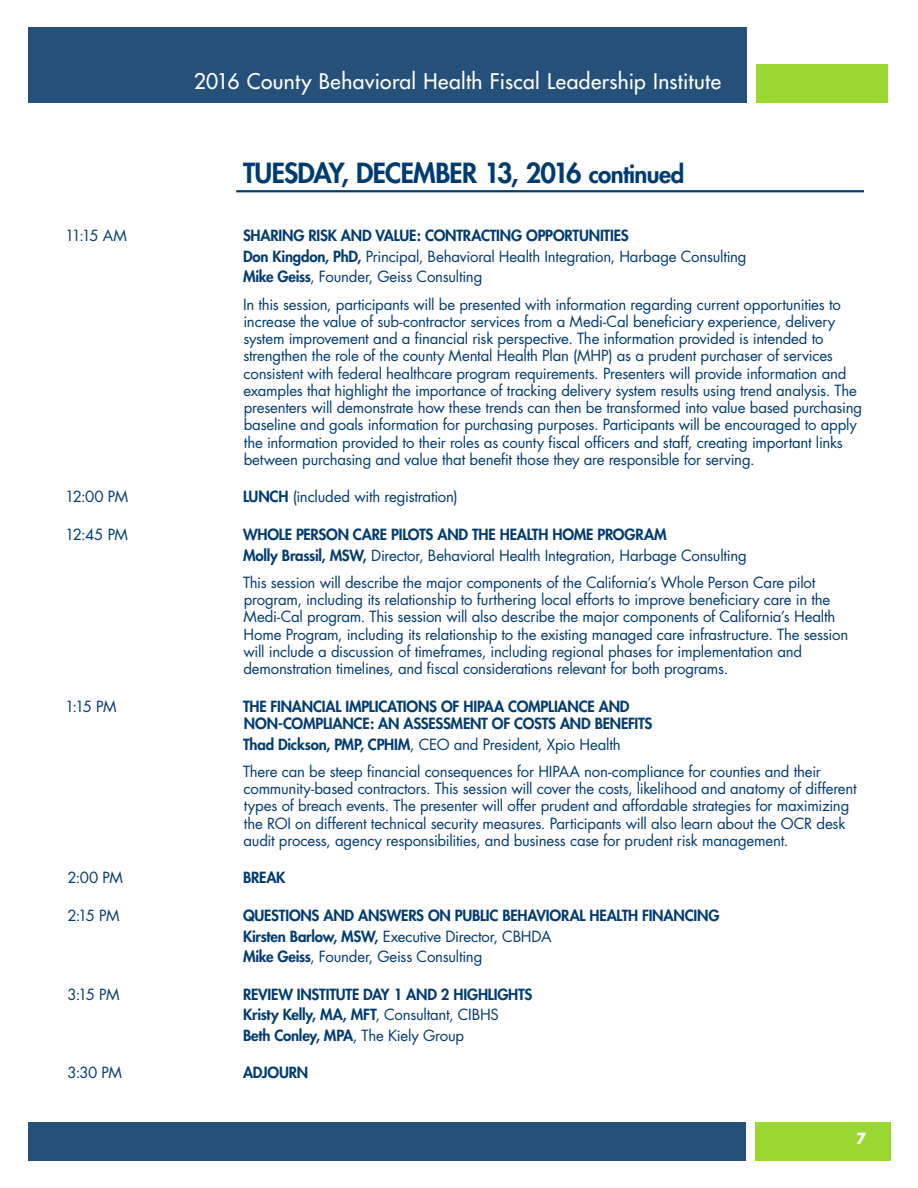
<style>
.page{position:relative;width:918px;height:1188px;background:#fff}
.page>*{position:absolute;margin:0;border:0;box-sizing:border-box;transform-origin:0 0}
.BASIC_LINE_w__right{font:800 27px "Futura";letter-spacing:-.025em;color:#003b70}
.t1{font:21px "Futura";letter-spacing:.015em;color:#fff}
.BASIC_LINE_w__right-2{font:15px/17.2px "Futura";letter-spacing:-.015em;color:#003b70}
.BASIC_LINE_w__right-3{font:800 15px/17.2px "Futura";letter-spacing:-.015em;color:#003b70}
.t2{font:700 15px "Futura";color:#fff}
.s1{font-size:24px}
.s2{font-weight:800}
.s3{font-weight:400}
</style>
<div class="page">
<div style="left:756px;top:1122px;width:135px;height:39px;background:#9bd731"></div>
<div style="left:0;top:1122px;width:746px;height:39px;background:#24507a"></div>
<div style="left:1px;top:27px;width:746px;height:76px;background:#24507a"></div>
<div style="left:756px;top:64px;width:132px;height:39px;background:#9bd731"></div>
<div style="left:0;top:1109px;width:28px;height:59px;background:#fff"></div>
<div style="left:0;top:17px;width:28px;height:95px;background:#fff"></div>
<hr style="left:236px;top:190px;width:628px;height:2px;background:#003b70">
<h2 class="t1" style="left:194px;top:68px;width:529px">2016 County Behavioral Health Fiscal Leadership Institute</h2>
<p class="BASIC_LINE_w__right" style="left:243px;top:156px;width:443px">TUESDAY, DECEMBER 13, 2016 <span class="s1">continued</span></p>
<p class="BASIC_LINE_w__right-2" style="left:65px;top:227px;width:63px">11:15 AM</p>
<p class="BASIC_LINE_w__right-3" style="left:243px;top:227px;width:387px">SHARING RISK AND VALUE: CONTRACTING OPPORTUNITIES</p>
<p class="BASIC_LINE_w__right-2" style="left:243px;top:247px;width:505px"><span class="s2">Don Kingdon, PhD,</span> Principal, Behavioral Health Integration, Harbage Consulting</p>
<p class="BASIC_LINE_w__right-2" style="left:243px;top:268px;width:241px"><span class="s2">Mike Geiss</span>, Founder, Geiss Consulting</p>
<p class="BASIC_LINE_w__right-2" style="left:243px;top:295px;width:621px">In this session, participants will be presented with information regarding current opportunities to increase the value of sub-contractor services from a Medi-Cal beneficiary experience, delivery system improvement and a financial risk perspective. The information provided is intended to strengthen the role of the county Mental Health Plan (MHP) as a prudent purchaser of services consistent with federal healthcare program requirements. Presenters will provide information and examples that highlight the importance of tracking delivery system results using trend analysis. The presenters will demonstrate how these trends can then be transformed into value based purchasing baseline and goals information for purchasing purposes. Participants will be encouraged to apply the information provided to their roles as county fiscal officers and staff, creating important links between purchasing and value that benefit those they are responsible for serving.</p>
<p class="BASIC_LINE_w__right-2" style="left:65px;top:488px;width:64px">12:00 PM</p>
<p class="BASIC_LINE_w__right-2" style="left:243px;top:488px;width:216px"><span class="s2">LUNCH</span> (included with registration)</p>
<p class="BASIC_LINE_w__right-2" style="left:65px;top:526px;width:64px">12:45 PM</p>
<p class="BASIC_LINE_w__right-3" style="left:243px;top:526px;width:425px">WHOLE PERSON CARE PILOTS AND THE HEALTH HOME PROGRAM</p>
<p class="BASIC_LINE_w__right-2" style="left:243px;top:546px;width:505px"><span class="s2">Molly Brassil, MSW,</span> Director, Behavioral Health Integration, Harbage Consulting</p>
<p class="BASIC_LINE_w__right-2" style="left:243px;top:574px;width:607px">This session will describe the major components of the California’s Whole Person Care pilot program, including its relationship to furthering local efforts to improve beneficiary care in the Medi-Cal program. This session will also describe the major components of California’s Health Home Program, including its relationship to the existing managed care infrastructure. The session will include a discussion of timeframes, including regional phases for implementation and demonstration timelines, and fiscal considerations relevant for both programs.</p>
<p class="BASIC_LINE_w__right-2" style="left:65px;top:697px;width:53px">1:15 PM</p>
<p class="BASIC_LINE_w__right-3" style="left:243px;top:698px;width:411px">THE FINANCIAL IMPLICATIONS OF HIPAA COMPLIANCE AND<br>NON-COMPLIANCE: AN ASSESSMENT OF COSTS AND BENEFITS</p>
<p class="BASIC_LINE_w__right-2" style="left:243px;top:735px;width:379px"><span class="s2">Thad Dickson, PMP, CPHIM</span>, CEO and President, Xpio Health</p>
<p class="BASIC_LINE_w__right-2" style="left:243px;top:763px;width:615px">There can be steep financial consequences for HIPAA non-compliance for counties and their community-based contractors. This session will cover the costs, likelihood and anatomy of different types of breach events. The presenter will offer prudent and affordable strategies for maximizing the ROI on different technical security measures. Participants will also learn about the OCR desk audit process, agency responsibilities, and business case for prudent risk management.</p>
<p class="BASIC_LINE_w__right-2" style="left:67px;top:869px;width:57px">2:00 PM</p>
<p class="BASIC_LINE_w__right-3" style="left:243px;top:869px;width:44px">BREAK</p>
<p class="BASIC_LINE_w__right-2" style="left:67px;top:907px;width:54px">2:15 PM</p>
<p class="BASIC_LINE_w__right-3" style="left:243px;top:907px;width:478px">QUESTIONS AND ANSWERS ON PUBLIC BEHAVIORAL HEALTH FINANCING</p>
<p class="BASIC_LINE_w__right-2" style="left:243px;top:927px;width:310px"><span class="s2">Kirsten Barlow, MSW,</span> Executive Director, CBHDA</p>
<p class="BASIC_LINE_w__right-2" style="left:243px;top:948px;width:241px"><span class="s2">Mike Geiss</span>, Founder, Geiss Consulting</p>
<p class="BASIC_LINE_w__right-2" style="left:68px;top:985px;width:54px">3:15 PM</p>
<p class="BASIC_LINE_w__right-3" style="left:243px;top:986px;width:291px">REVIEW INSTITUTE DAY 1 AND 2 HIGHLIGHTS</p>
<p class="BASIC_LINE_w__right-3" style="left:243px;top:1006px;width:258px">Kristy Kelly, MA, MFT<span class="s3">, Consultant, CIBHS</span></p>
<p class="BASIC_LINE_w__right-3" style="left:243px;top:1027px;width:223px">Beth Conley, MPA<span class="s3">, The Kiely Group</span></p>
<p class="BASIC_LINE_w__right-2" style="left:68px;top:1064px;width:56px">3:30 PM</p>
<p class="BASIC_LINE_w__right-3" style="left:243px;top:1064px;width:67px">ADJOURN</p>
<p class="t2" style="left:856px;top:1127px;width:12px">7</p>
</div>
